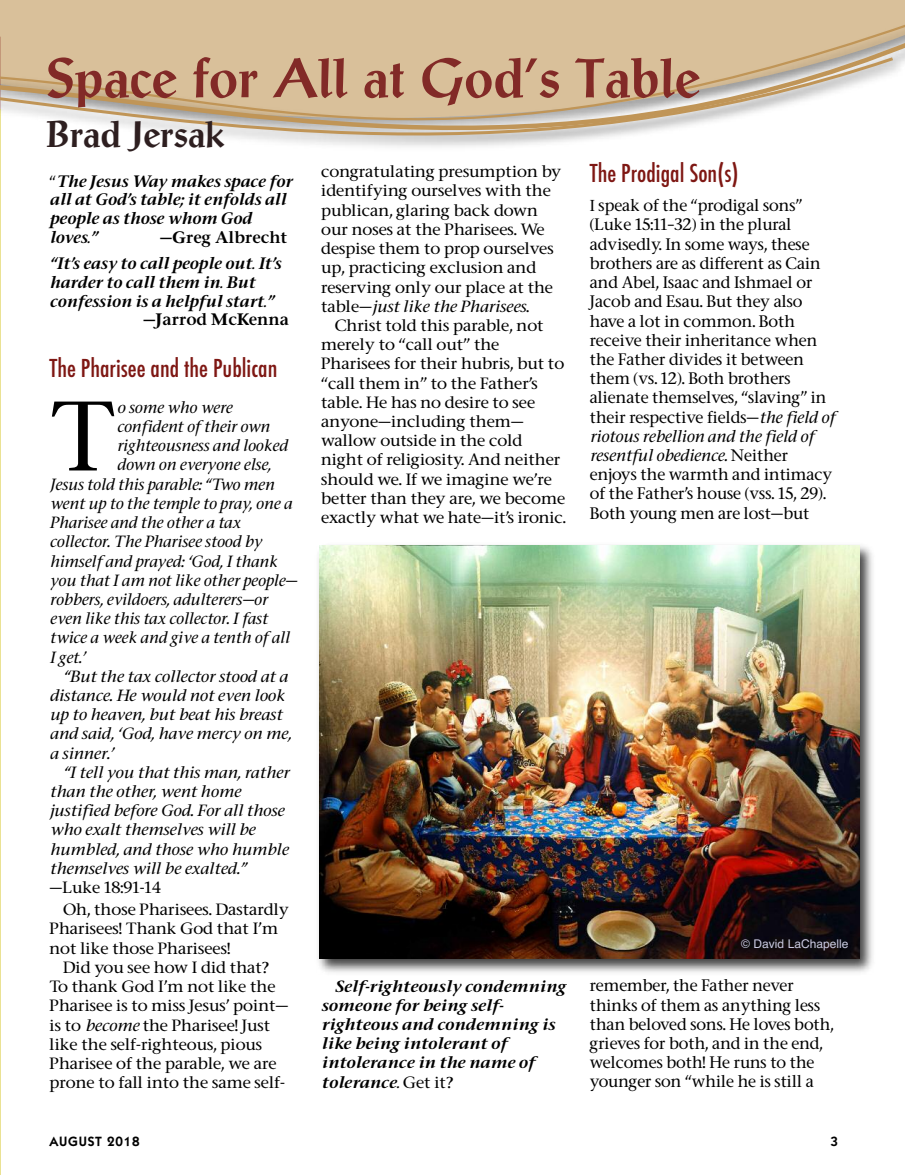
<style>
.page{position:relative;width:905px;height:1175px;background:#fff}
.page>*{position:absolute;margin:0;border:0;box-sizing:border-box;transform-origin:0 0}
.t1{font:500 93.3px "Stone Serif";color:#000;scale:1.05 1}
.t2{font:700 54px "Post Antiqua";color:#822a27}
.t3{font:700 36px "Post Antiqua";color:#2e1f20}
.t4{font:500 condensed 24px "Futura";color:#7e1713}
.t5{font:500 15.75px/19.2px "Stone Serif";color:#000}
.t6{font:italic 15.75px/18.8px "Stone Serif Semi Boold";color:#000}
.t7{font:15.75px "Stone Serif Semi Boold";color:#000}
.t8{font:500 15.45px/19.2px "Stone Serif";color:#000;scale:1.05 1}
.t9{font:italic 500 15.45px "Stone Serif";color:#000}
.t10{font:italic 500 15.45px "Stone Serif";color:#000;scale:1.05 1}
.t11{font:italic 15.45px/19.2px "Stone Serif Semi Boold";color:#000;scale:1.05 1}
.t12{font:600 13.5px "ITC Kabel Std";letter-spacing:.055em;color:#000}
.t13{font:12px "Helvetica";color:#cbcbe2}
.s1{font-family:"Stone Serif";font-weight:500;font-style:normal;font-size:15px}
.s2{font-style:italic}
.s3{font-size:15px}
.s4{font-family:"Stone Serif";font-weight:500;font-style:normal}
</style>
<div class="page">
<hr style="left:0;top:109px;width:1px;height:1065px;background:#eae294">
<div style="left:0;top:0;width:904px;height:15px;background:#d9c09a"></div>
<div style="left:0;top:20px;width:904px;height:14px;background:#d9c09a"></div>
<svg style="left:0;top:34px;width:904px;height:116px"></svg>
<img style="left:318px;top:545px;width:555px;height:428px">
<img style="left:320px;top:546px;width:539px;height:412px">
<h2 class="t2" style="left:46px;top:46px;width:654px">Space for All at God’s Table</h2>
<h3 class="t3" style="left:47px;top:113px;width:179px">Brad Jersak</h3>
<p class="t6" style="left:49px;top:172px;width:244px"><span class="s1">“</span>The Jesus Way makes space for all at God’s table; it enfolds all people as those whom God loves.”</p>
<p class="t7" style="left:160px;top:228px;width:129px">—Greg Albrecht</p>
<p class="t6" style="left:49px;top:254px;width:233px">“It’s easy to call people out. It’s harder to call them in. But confession is a helpful start.”</p>
<p class="t7" style="left:143px;top:311px;width:147px">—Jarrod McKenna</p>
<h3 class="t4" style="left:49px;top:355px;width:229px">The Pharisee and the Publican</h3>
<h1 class="t1" style="left:49px;top:384px;width:66px">T</h1>
<p class="t10" style="left:117px;top:398px;width:111px">o some who were</p>
<p class="t9" style="left:117px;top:418px;width:154px">confident of their own</p>
<p class="t9" style="left:117px;top:437px;width:172px">righteousness and looked</p>
<p class="t9" style="left:117px;top:456px;width:155px">down on everyone else,</p>
<p class="t9" style="left:49px;top:475px;width:226px">Jesus told this parable: “Two men</p>
<p class="t9" style="left:50px;top:494px;width:244px">went up to the temple to pray, one a</p>
<p class="t9" style="left:50px;top:514px;width:192px">Pharisee and the other a tax</p>
<p class="t9" style="left:50px;top:533px;width:213px">collector. The Pharisee stood by</p>
<p class="t9" style="left:50px;top:552px;width:229px">himself and prayed: ‘God, I thank</p>
<p class="t9" style="left:50px;top:571px;width:249px">you that I am not like other people—</p>
<p class="t9" style="left:50px;top:590px;width:219px">robbers, evildoers, adulterers—or</p>
<p class="t9" style="left:50px;top:610px;width:219px">even like this tax collector. I fast</p>
<p class="t9" style="left:50px;top:629px;width:241px">twice a week and give a tenth of all</p>
<p class="t9" style="left:50px;top:648px;width:37px">I get.’</p>
<p class="t10" style="left:63px;top:667px;width:215px">“But the tax collector stood at a</p>
<p class="t10" style="left:49px;top:686px;width:225px">distance. He would not even look</p>
<p class="t10" style="left:49px;top:706px;width:223px">up to heaven, but beat his breast</p>
<p class="t10" style="left:49px;top:725px;width:231px">and said, ‘God, have mercy on me,</p>
<p class="t10" style="left:49px;top:744px;width:62px">a sinner.’</p>
<p class="t10" style="left:63px;top:763px;width:217px">“I tell you that this man, rather</p>
<p class="t10" style="left:49px;top:782px;width:183px">than the other, went home</p>
<p class="t10" style="left:49px;top:802px;width:225px">justified before God. For all those</p>
<p class="t10" style="left:49px;top:821px;width:197px">who exalt themselves will be</p>
<p class="t10" style="left:49px;top:840px;width:229px">humbled, and those who humble</p>
<p class="t10" style="left:49px;top:859px;width:189px">themselves will be exalted.”</p>
<p class="t8" style="left:63px;top:876px;width:217px;line-height:22.2px;text-indent:-14px">—Luke 18:91-14<br>Oh, those Pharisees. Dastardly</p>
<p class="t8" style="left:50px;top:919px;width:219px">Pharisees! Thank God that I’m not like those Pharisees!</p>
<p class="t8" style="left:49px;top:958px;width:229px;text-indent:14px">Did you see how I did that?<br>To thank God I’m not like the<br>Pharisee is to miss Jesus’ point— is to <span class="s2">become</span> the Pharisee! Just like the self-righteous, pious<br>Pharisee of the parable, we are prone to fall into the same self-</p>
<p class="t8" style="left:321px;top:162px;width:230px">congratulating presumption by identifying ourselves with the publican, glaring back down our noses at the Pharisees. We despise them to prop ourselves up, practicing exclusion and reserving only our place at the table—<span class="s2">just like the Pharisees</span>.</p>
<p class="t8" style="left:321px;top:316px;width:234px;text-indent:13px">Christ told this parable, not merely to “call out” the<br>Pharisees for their hubris, but to “call them in” to the Father’s table. He has no desire to see anyone—including them— wallow outside in the cold night of religiosity. And neither should we. If we imagine we’re better than they are, we become exactly what we hate—it’s ironic.</p>
<h3 class="t4" style="left:589px;top:159px;width:150px">The Prodigal Son(s)</h3>
<p class="t5" style="left:589px;top:196px;width:246px"><span class="s3">I</span> speak of the “prodigal sons” (Luke 15:11–32) in the plural advisedly. In some ways, these brothers are as different as Cain and Abel, Isaac and Ishmael or<br>Jacob and Esau. But they also have a lot in common. Both receive their inheritance when the Father divides it between them (vs. 12). Both brothers alienate themselves, “slaving” in their respective fields—<span class="s2">the field of riotous rebellion and the field of resentful obedience.</span> Neither enjoys the warmth and intimacy of the Father’s house (vss. 15, 29).<br>Both young men are lost—but</p>
<p class="t11" style="left:321px;top:976px;width:234px;text-indent:13px">Self-righteously condemning someone for being self&shy;righteous and condemning is like being intolerant of intolerance in the name of tolerance. <span class="s4">Get it?</span></p>
<p class="t13" style="left:741px;top:936px;width:109px">© David LaChapelle</p>
<p class="t5" style="left:589px;top:976px;width:245px">remember, the Father never thinks of them as anything less than beloved sons. He loves both, grieves for both, and in the end, welcomes both! He runs to the younger son “while he is still a</p>
<p class="t12" style="left:50px;top:1136px;width:92px">AUGUST 2018</p>
<p class="t12" style="left:830px;top:1136px;width:9px">3</p>
</div>
